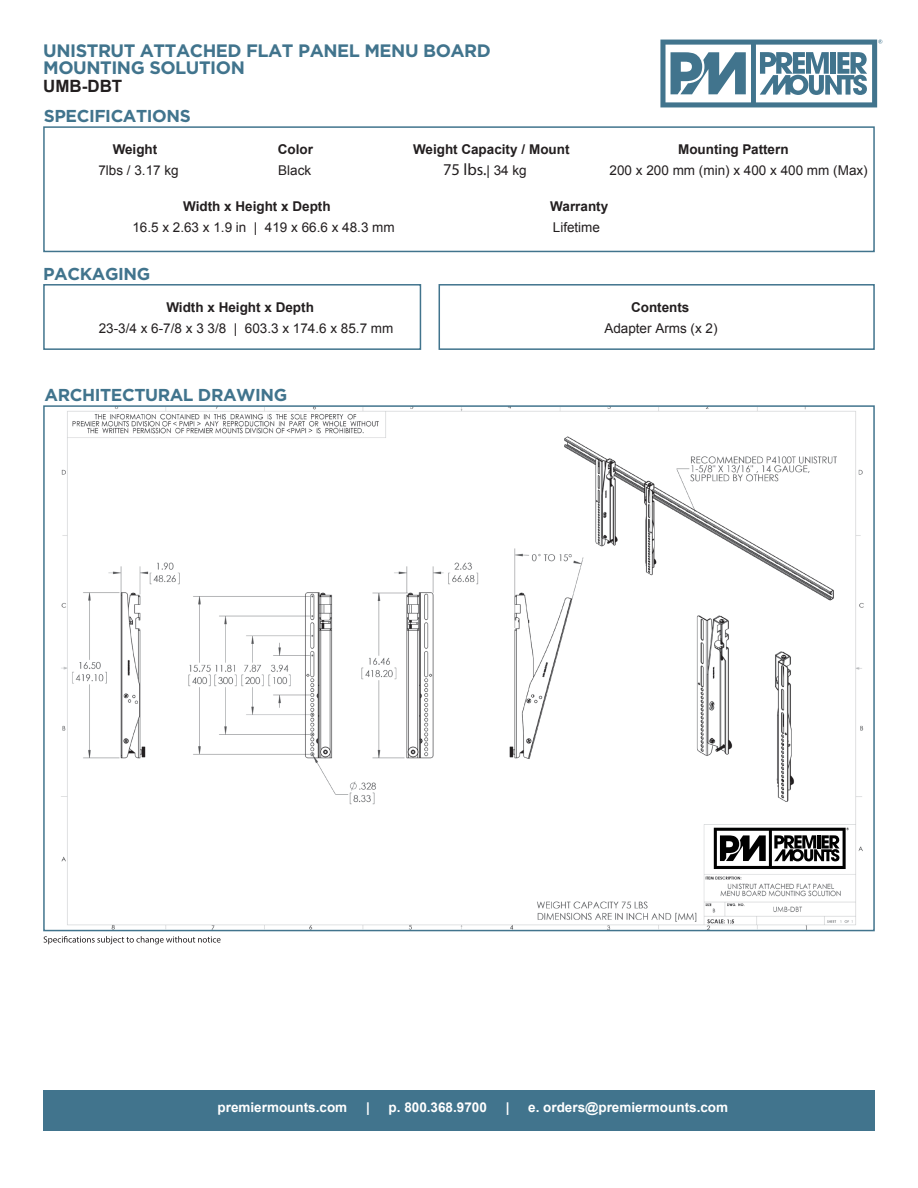
<style>
.page{position:relative;width:918px;height:1188px;background:#fff}
.page>*{position:absolute;margin:0;border:0;box-sizing:border-box;transform-origin:0 0}
.t1{font:700 18px/16.5px "Gotham";letter-spacing:-.025em;color:#41748d}
.t2{font:700 17.25px "Gotham";letter-spacing:-.025em;color:#41748d}
.t3{font:700 16.95px "Arial";color:#231f20}
.t4{font:16.5px "Myriad Pro";color:#231f20}
.t5{font:13.5px "Arial";color:#231f20}
.t6{font:700 13.5px "Arial";color:#231f20}
.t7{font:700 13.5px "Arial";color:#fff}
.s1{font-family:"Arial";font-size:13.5px}
</style>
<div class="page">
<div style="left:43px;top:126px;width:832px;height:126px;border:2px solid #41748d"></div>
<div style="left:43px;top:284px;width:378px;height:66px;border:2px solid #41748d"></div>
<div style="left:439px;top:284px;width:436px;height:66px;border:2px solid #41748d"></div>
<img style="left:61px;top:408px;width:803px;height:520px">
<svg style="left:44px;top:936px;width:177px;height:8px"></svg>
<div style="left:43px;top:1090px;width:832px;height:40px;background:#41748d"></div>
<svg style="left:716px;top:825px;width:123px;height:47px"></svg>
<svg style="left:714px;top:828px;width:135px;height:41px"></svg>
<svg style="left:660px;top:39px;width:222px;height:68px"></svg>
<h1 class="t1" style="left:43px;top:43px;width:449px">UNISTRUT ATTACHED FLAT PANEL MENU BOARD<br>MOUNTING SOLUTION</h1>
<p class="t3" style="left:43px;top:75px;width:80px">UMB-DBT</p>
<p class="t2" style="left:44px;top:105px;width:148px">SPECIFICATIONS</p>
<p class="t6" style="left:113px;top:140px;width:46px">Weight</p>
<p class="t5" style="left:98px;top:162px;width:82px">7lbs / 3.17 kg</p>
<p class="t6" style="left:278px;top:140px;width:37px">Color</p>
<p class="t5" style="left:278px;top:162px;width:35px">Black</p>
<p class="t6" style="left:183px;top:197px;width:149px">Width x Height x Depth</p>
<p class="t5" style="left:132px;top:219px;width:264px">16.5 x 2.63 x 1.9 in | 419 x 66.6 x 48.3 mm</p>
<p class="t2" style="left:43px;top:262px;width:109px">PACKAGING</p>
<p class="t6" style="left:166px;top:298px;width:149px">Width x Height x Depth</p>
<p class="t5" style="left:99px;top:319px;width:296px">23-3/4 x 6-7/8 x 3 3/8 | 603.3 x 174.6 x 85.7 mm</p>
<p class="t6" style="left:413px;top:140px;width:158px">Weight Capacity / Mount</p>
<p class="t4" style="left:443px;top:159px;width:85px">75 lbs.<span class="s1">| 34 kg</span></p>
<p class="t6" style="left:678px;top:140px;width:112px">Mounting Pattern</p>
<p class="t5" style="left:610px;top:162px;width:260px">200 x 200 mm (min) x 400 x 400 mm (Max)</p>
<p class="t6" style="left:550px;top:197px;width:60px">Warranty</p>
<p class="t5" style="left:553px;top:219px;width:49px">Lifetime</p>
<p class="t6" style="left:631px;top:298px;width:60px">Contents</p>
<p class="t5" style="left:605px;top:319px;width:115px">Adapter Arms (x 2)</p>
<p class="t2" style="left:45px;top:383px;width:244px">ARCHITECTURAL DRAWING</p>
<p class="t7" style="left:218px;top:1099px;width:131px">premiermounts.com</p>
<p class="t7" style="left:366px;top:1099px;width:5px">|</p>
<p class="t7" style="left:389px;top:1099px;width:100px">p. 800.368.9700</p>
<p class="t7" style="left:506px;top:1099px;width:5px">|</p>
<p class="t7" style="left:528px;top:1099px;width:201px">e. orders@premiermounts.com</p>
</div>
